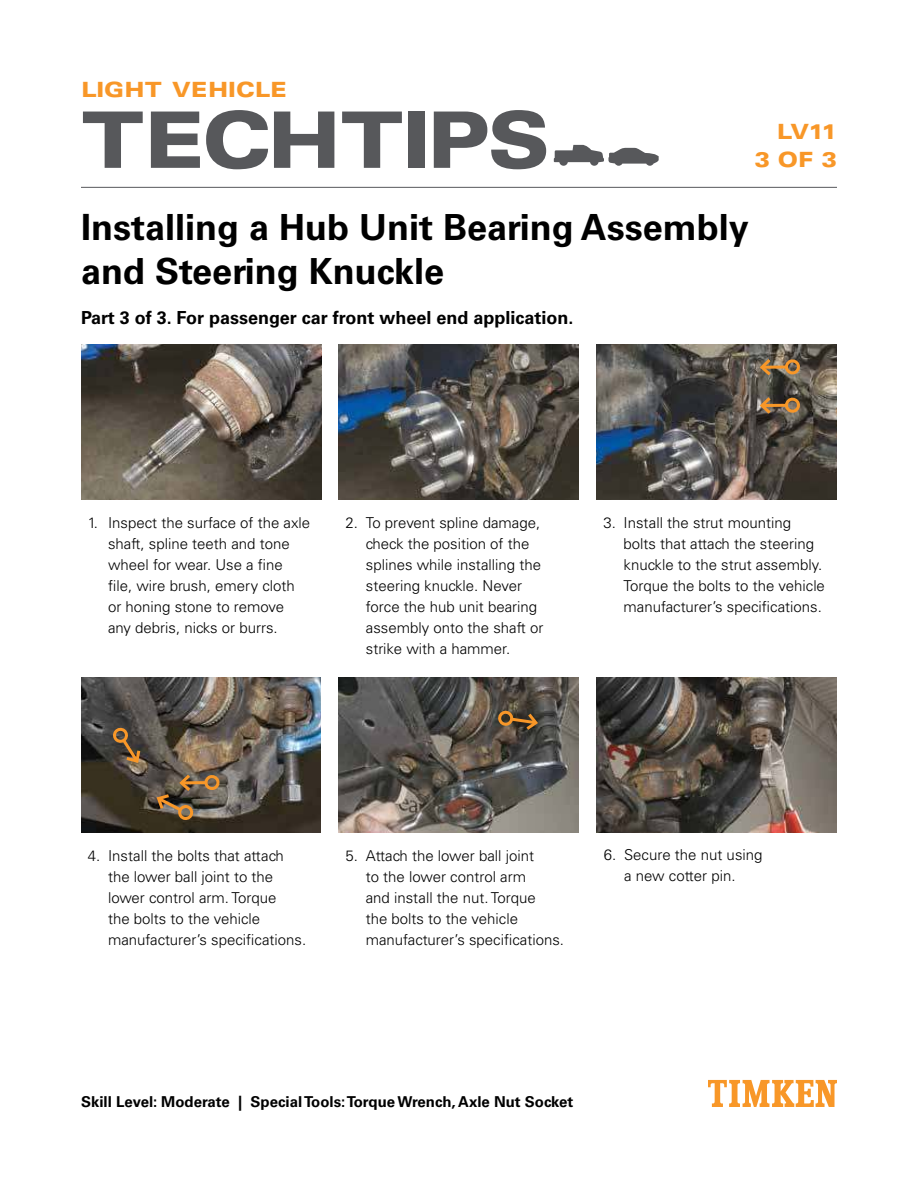
<style>
.page{position:relative;width:918px;height:1188px;background:#fff}
.page>*{position:absolute;margin:0;border:0;box-sizing:border-box;transform-origin:0 0}
.t1{font:900 expanded 78px "Univers LT Std";letter-spacing:-.04em;color:#57585b}
.t2{font:700 36px/43.2px "Univers LT Std";color:#000}
.t3{font:900 expanded 21px/28.2px "Univers LT Std";color:#f89728;text-align:right}
.t4{font:700 18px "Univers LT Std";color:#000}
.t5{font:300 15px/21px "Univers LT Std";color:#000}
.t6{font:700 15px "Univers LT Std";color:#000}
</style>
<div class="page">
<svg style="left:708px;top:1080px;width:129px;height:27px"></svg>
<hr style="left:81px;top:187px;width:756px;height:1px;background:#57585b">
<svg style="left:554px;top:145px;width:105px;height:21px"></svg>
<img style="left:81px;top:345px;width:240px;height:155px">
<img style="left:339px;top:345px;width:240px;height:155px">
<img style="left:596px;top:345px;width:240px;height:155px">
<img style="left:339px;top:677px;width:239px;height:155px">
<img style="left:597px;top:677px;width:240px;height:155px">
<img style="left:81px;top:677px;width:240px;height:155px">
<hr style="left:762px;top:404px;width:24px;height:3px;background:#f89728">
<svg style="left:782px;top:395px;width:20px;height:21px"></svg>
<svg style="left:758px;top:394px;width:16px;height:23px"></svg>
<svg style="left:774px;top:365px;width:8px;height:4px"></svg>
<svg style="left:782px;top:356px;width:20px;height:22px"></svg>
<svg style="left:758px;top:356px;width:16px;height:23px"></svg>
<hr style="left:181px;top:781px;width:25px;height:3px;background:#f89728">
<svg style="left:201px;top:772px;width:20px;height:21px"></svg>
<svg style="left:155px;top:771px;width:40px;height:50px;background:#6a553c"></svg>
<svg style="left:110px;top:727px;width:32px;height:38px"></svg>
<svg style="left:496px;top:708px;width:44px;height:25px"></svg>
<h3 class="t3" style="left:81px;top:75px;width:208px">LIGHT VEHICLE</h3>
<h1 class="t1" style="left:81px;top:95px;width:471px">TECHTIPS</h1>
<h3 class="t3" style="left:755px;top:118px;width:84px">LV11<br>3 OF 3</h3>
<h2 class="t2" style="left:81px;top:210px;width:669px">Installing a Hub Unit Bearing Assembly and Steering Knuckle</h2>
<p class="t4" style="left:81px;top:310px;width:494px">Part 3 of 3. For passenger car front wheel end application.</p>
<p class="t5" style="left:108px;top:513px;width:204px;text-indent:-20px">1. Inspect the surface of the axle shaft, spline teeth and tone wheel for wear. Use a fine file, wire brush, emery cloth or honing stone to remove any debris, nicks or burrs.</p>
<p class="t5" style="left:366px;top:514px;width:179px;text-indent:-20px">2. To prevent spline damage, check the position of the splines while installing the steering knuckle. Never force the hub unit bearing assembly onto the shaft or strike with a hammer.</p>
<p class="t5" style="left:624px;top:514px;width:203px;text-indent:-20px">3. Install the strut mounting bolts that attach the steering knuckle to the strut assembly.<br>Torque the bolts to the vehicle manufacturer’s specifications.</p>
<p class="t5" style="left:108px;top:846px;width:200px;text-indent:-20px">4. Install the bolts that attach the lower ball joint to the lower control arm. Torque<br>the bolts to the vehicle manufacturer’s specifications.</p>
<p class="t5" style="left:366px;top:846px;width:200px;text-indent:-20px">5. Attach the lower ball joint<br>to the lower control arm<br>and install the nut. Torque<br>the bolts to the vehicle manufacturer’s specifications.</p>
<p class="t5" style="left:604px;top:845px;width:160px;text-align:center">6. Secure the nut using a new cotter pin.</p>
<p class="t6" style="left:81px;top:1096px;width:494px">Skill Level: Moderate | Special Tools: Torque Wrench, Axle Nut Socket</p>
</div>
